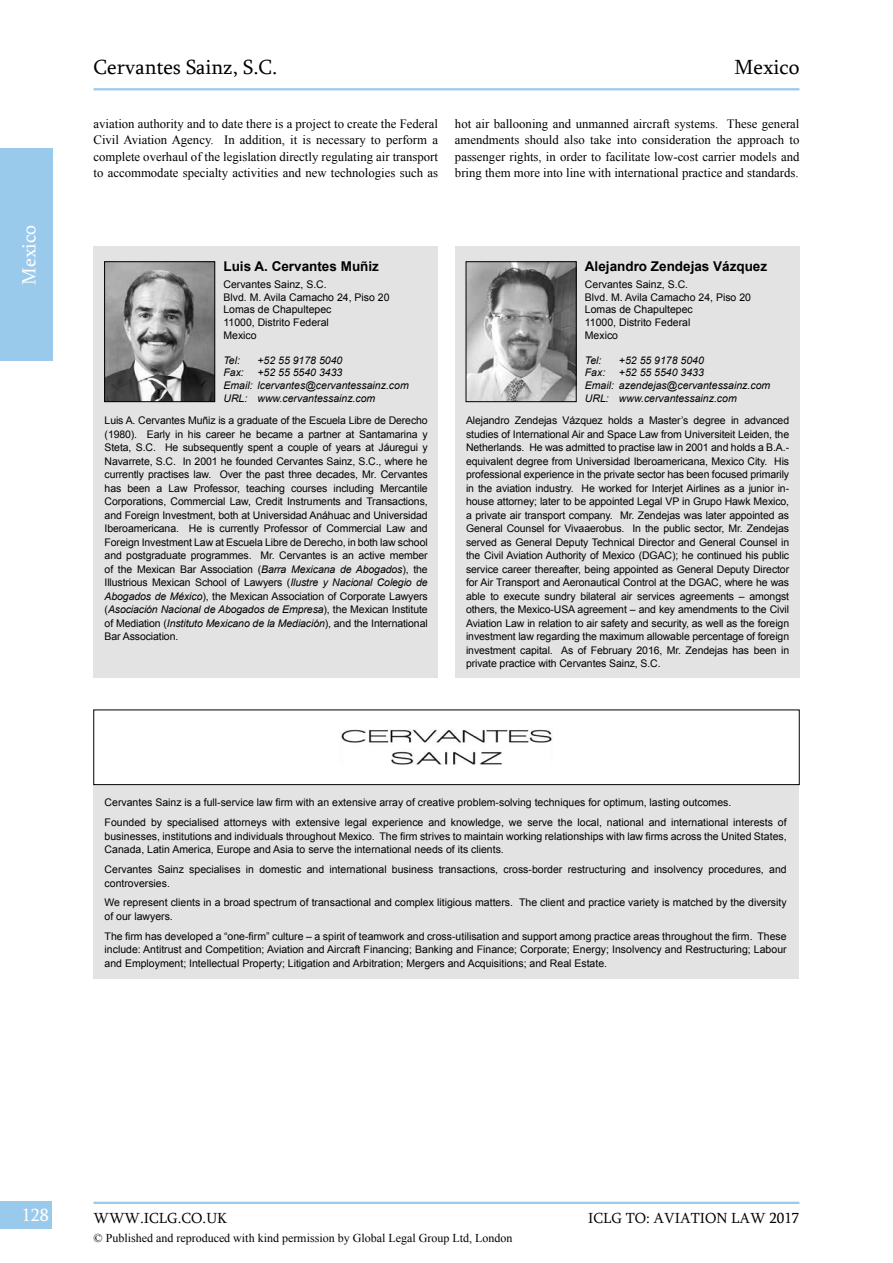
<style>
.page{position:relative;width:893px;height:1263px;background:#fff}
.page>*{position:absolute;margin:0;border:0;box-sizing:border-box;transform-origin:0 0}
.t1{font:21px "Sylfaen";color:#000}
.t2{font:19.5px "Sylfaen";color:#fff}
.t3{font:18px "Sylfaen";color:#fff}
.t4{font:15px "Sylfaen";color:#000}
.t5{font:700 13.5px "Arial";color:#000}
.t6{font:12.75px/16.5px "Times New Roman";color:#000;text-align:justify}
.t7{font:12px "Times New Roman";color:#000}
.t8{font:10.5px/13.5px "Arial";color:#000}
.t9{font:italic 10.5px/12.6px "Arial";color:#000}
.s1{font-style:italic}
</style>
<div class="page">
<div style="left:0;top:1201px;width:52px;height:28px;background:#9acaeb"></div>
<hr style="left:94px;top:1202px;width:705px;height:2px;background:#9acaeb">
<div style="left:0;top:148px;width:53px;height:213px;background:#9acaeb"></div>
<hr style="left:94px;top:88px;width:705px;height:2px;background:#9acaeb">
<div style="left:94px;top:785px;width:705px;height:193px;background:#e3e3e3"></div>
<img style="left:341px;top:729px;width:212px;height:36px">
<div style="left:94px;top:710px;width:705px;height:75px;border:1px solid #000"></div>
<div style="left:455px;top:247px;width:344px;height:431px;background:#e3e3e3"></div>
<img style="left:468px;top:263px;width:106px;height:137px">
<div style="left:466px;top:261px;width:110px;height:141px;border:1px solid #000"></div>
<div style="left:94px;top:247px;width:344px;height:431px;background:#e3e3e3"></div>
<img style="left:106px;top:263px;width:107px;height:137px">
<div style="left:104px;top:261px;width:111px;height:141px;border:1px solid #000"></div>
<h1 class="t1" style="left:94px;top:53px;width:185px">Cervantes Sainz, S.C.</h1>
<h1 class="t1" style="left:735px;top:53px;width:66px">Mexico</h1>
<h2 class="t2" style="left:16px;top:285px;width:62px;rotate:-90deg">Mexico</h2>
<p class="t6" style="left:94px;top:115px;width:346px">aviation authority and to date there is a project to create the Federal Civil Aviation Agency. In addition, it is necessary to perform a complete overhaul of the legislation directly regulating air transport to accommodate specialty activities and new technologies such as</p>
<p class="t6" style="left:455px;top:115px;width:346px">hot air ballooning and unmanned aircraft systems. These general amendments should also take into consideration the approach to passenger rights, in order to facilitate low-cost carrier models and bring them more into line with international practice and standards.</p>
<p class="t5" style="left:223px;top:258px;width:157px">Luis A. Cervantes Muñiz</p>
<p class="t8" style="left:223px;top:278px;width:168px;line-height:12.6px">Cervantes Sainz, S.C.<br>Blvd. M. Avila Camacho 24, Piso 20<br>Lomas de Chapultepec<br>11000, Distrito Federal<br>Mexico</p>
<p class="t9" style="left:223px;top:354px;width:18px">Tel:</p>
<p class="t9" style="left:257px;top:354px;width:86px">+52 55 9178 5040</p>
<p class="t9" style="left:223px;top:367px;width:22px">Fax:</p>
<p class="t9" style="left:223px;top:367px;width:187px;text-indent:34px">+52 55 5540 3433<br>Email: lcervantes@cervantessainz.com<br>URL: www.cervantessainz.com</p>
<p class="t8" style="left:105px;top:414px;width:325px;text-align:justify">Luis A. Cervantes Muñiz is a graduate of the Escuela Libre de Derecho (1980). Early in his career he became a partner at Santamarina y Steta, S.C. He subsequently spent a couple of years at Jáuregui y Navarrete, S.C. In 2001 he founded Cervantes Sainz, S.C., where he currently practises law. Over the past three decades, Mr. Cervantes has been a Law Professor, teaching courses including Mercantile Corporations, Commercial Law, Credit Instruments and Transactions, and Foreign Investment, both at Universidad Anáhuac and Universidad Iberoamericana. He is currently Professor of Commercial Law and Foreign Investment Law at Escuela Libre de Derecho, in both law school and postgraduate programmes. Mr. Cervantes is an active member of the Mexican Bar Association (<span class="s1">Barra Mexicana de Abogados</span>), the Illustrious Mexican School of Lawyers (<span class="s1">Ilustre y Nacional Colegio de Abogados de México</span>), the Mexican Association of Corporate Lawyers (<span class="s1">Asociación Nacional de Abogados de Empresa</span>), the Mexican Institute of Mediation (<span class="s1">Instituto Mexicano de la Mediación</span>), and the International Bar Association.</p>
<p class="t5" style="left:585px;top:258px;width:184px">Alejandro Zendejas Vázquez</p>
<p class="t8" style="left:585px;top:278px;width:168px;line-height:12.6px">Cervantes Sainz, S.C.<br>Blvd. M. Avila Camacho 24, Piso 20<br>Lomas de Chapultepec<br>11000, Distrito Federal<br>Mexico</p>
<p class="t9" style="left:585px;top:354px;width:18px">Tel:</p>
<p class="t9" style="left:619px;top:354px;width:86px">+52 55 9178 5040</p>
<p class="t9" style="left:585px;top:367px;width:22px">Fax:</p>
<p class="t9" style="left:585px;top:367px;width:187px;text-indent:34px">+52 55 5540 3433<br>Email: azendejas@cervantessainz.com<br>URL: www.cervantessainz.com</p>
<p class="t8" style="left:466px;top:414px;width:325px;text-align:justify">Alejandro Zendejas Vázquez holds a Master’s degree in advanced studies of International Air and Space Law from Universiteit Leiden, the Netherlands. He was admitted to practise law in 2001 and holds a B.A.- equivalent degree from Universidad Iberoamericana, Mexico City. His professional experience in the private sector has been focused primarily in the aviation industry. He worked for Interjet Airlines as a junior in&shy;house attorney; later to be appointed Legal VP in Grupo Hawk Mexico, a private air transport company. Mr. Zendejas was later appointed as General Counsel for Vivaaerobus. In the public sector, Mr. Zendejas served as General Deputy Technical Director and General Counsel in the Civil Aviation Authority of Mexico (DGAC); he continued his public service career thereafter, being appointed as General Deputy Director for Air Transport and Aeronautical Control at the DGAC, where he was able to execute sundry bilateral air services agreements – amongst others, the Mexico-USA agreement – and key amendments to the Civil Aviation Law in relation to air safety and security, as well as the foreign investment law regarding the maximum allowable percentage of foreign investment capital. As of February 2016, Mr. Zendejas has been in private practice with Cervantes Sainz, S.C.</p>
<p class="t8" style="left:105px;top:793px;width:684px;line-height:20px">Cervantes Sainz is a full-service law firm with an extensive array of creative problem-solving techniques for optimum, lasting outcomes.<br>Founded by specialised attorneys with extensive legal experience and knowledge, we serve the local, national and international interests of</p>
<p class="t8" style="left:105px;top:829px;width:684px">businesses, institutions and individuals throughout Mexico. The firm strives to maintain working relationships with law firms across the United States,<br>Canada, Latin America, Europe and Asia to serve the international needs of its clients.</p>
<p class="t8" style="left:105px;top:863px;width:684px">Cervantes Sainz specialises in domestic and international business transactions, cross-border restructuring and insolvency procedures, and controversies.</p>
<p class="t8" style="left:105px;top:896px;width:684px">We represent clients in a broad spectrum of transactional and complex litigious matters. The client and practice variety is matched by the diversity of our lawyers.</p>
<p class="t8" style="left:105px;top:929px;width:684px;text-align:justify">The firm has developed a “one-firm” culture – a spirit of teamwork and cross-utilisation and support among practice areas throughout the firm. These include: Antitrust and Competition; Aviation and Aircraft Financing; Banking and Finance; Corporate; Energy; Insolvency and Restructuring; Labour and Employment; Intellectual Property; Litigation and Arbitration; Mergers and Acquisitions; and Real Estate.</p>
<h3 class="t3" style="left:22px;top:1202px;width:29px">128</h3>
<h3 class="t4" style="left:94px;top:1208px;width:135px">WWW.ICLG.CO.UK</h3>
<h3 class="t4" style="left:588px;top:1208px;width:213px">ICLG TO: AVIATION LAW 2017</h3>
<p class="t7" style="left:94px;top:1229px;width:420px">© Published and reproduced with kind permission by Global Legal Group Ltd, London</p>
</div>
